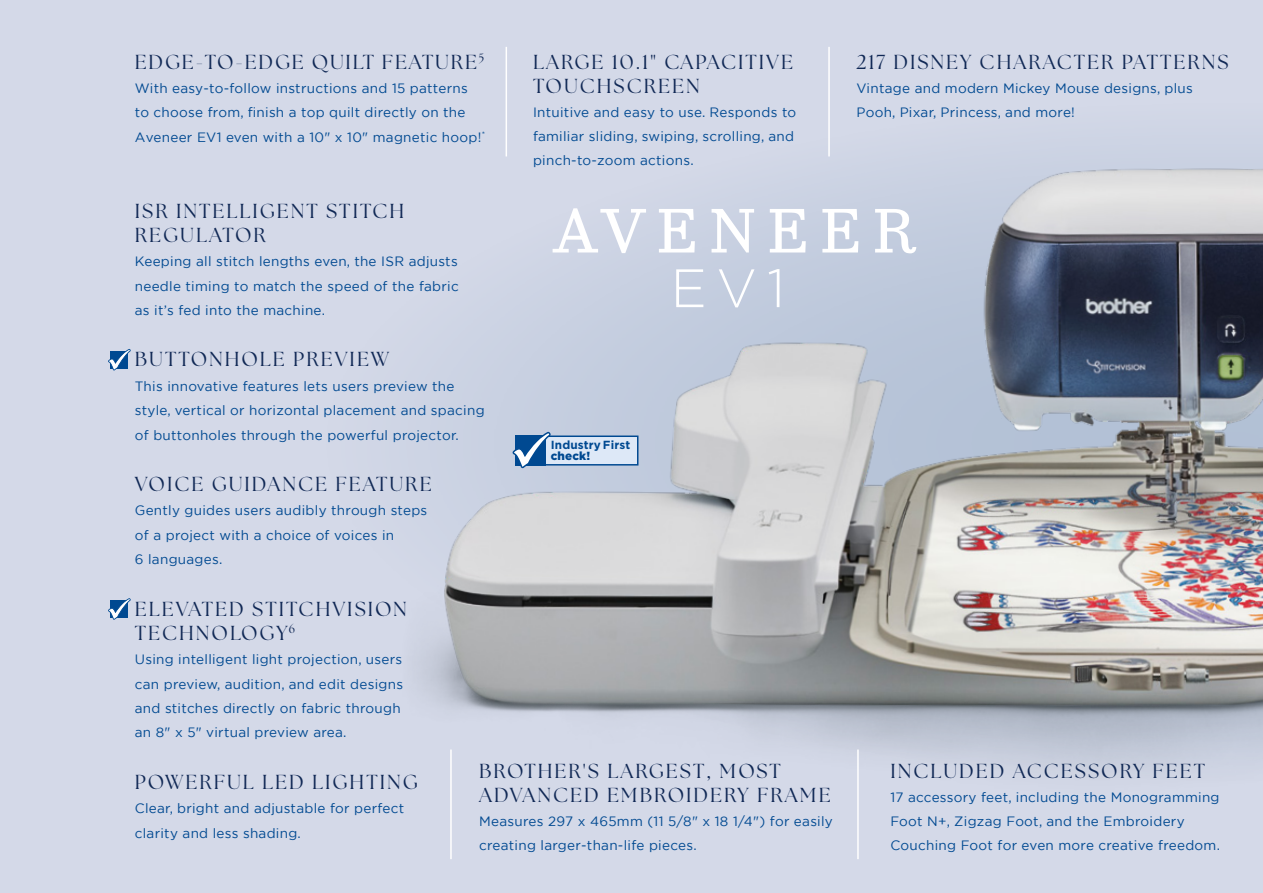
<style>
.page{position:relative;width:1263px;height:893px;background:#d4d9e8}
.page>*{position:absolute;margin:0;border:0;box-sizing:border-box;transform-origin:0 0}
.t1{font:300 54px "Gotham";color:#fff}
.t2{font:20.25px/24.5px "The Seasons";letter-spacing:.1em;color:#102855}
.t3{font:13.5px/24.5px "Gotham";letter-spacing:.02em;color:#004991}
.t4{font:700 11.7px "Gotham";letter-spacing:.01em;color:#004991}
.t5{font:900 11.7px "Gotham";letter-spacing:.01em;color:#004991}
</style>
<div class="page">
<img style="left:420px;top:116px;width:843px;height:652px">
<hr style="left:506px;top:47px;width:1px;height:109px;background:#fff">
<hr style="left:828px;top:47px;width:2px;height:109px;background:#fff">
<svg style="left:553px;top:208px;width:93px;height:45px"></svg>
<svg style="left:711px;top:209px;width:43px;height:43px"></svg>
<svg style="left:822px;top:209px;width:36px;height:43px"></svg>
<svg style="left:770px;top:209px;width:36px;height:43px"></svg>
<svg style="left:659px;top:209px;width:36px;height:43px"></svg>
<svg style="left:875px;top:209px;width:41px;height:44px"></svg>
<svg style="left:108px;top:349px;width:23px;height:21px"></svg>
<svg style="left:108px;top:598px;width:23px;height:22px"></svg>
<svg style="left:512px;top:432px;width:126px;height:36px"></svg>
<hr style="left:450px;top:749px;width:2px;height:110px;background:#fff">
<hr style="left:857px;top:749px;width:2px;height:110px;background:#fff">
<h2 class="t2" style="left:135px;top:49px;width:351px">EDGE-TO-EDGE QUILT FEATURE<sup>5</sup></h2>
<p class="t3" style="left:135px;top:76px;width:352px">With easy-to-follow instructions and 15 patterns to choose from, finish a top quilt directly on the<br>Aveneer EV1 even with a 10" x 10" magnetic hoop!<sup>*</sup></p>
<h2 class="t2" style="left:533px;top:49px;width:261px;line-height:24px">LARGE 10.1" CAPACITIVE<br>TOUCHSCREEN</h2>
<p class="t3" style="left:533px;top:100px;width:265px;line-height:24px">Intuitive and easy to use. Responds to familiar sliding, swiping, scrolling, and pinch-to-zoom actions.</p>
<h2 class="t2" style="left:135px;top:198px;width:271px">ISR INTELLIGENT STITCH<br>REGULATOR</h2>
<p class="t3" style="left:135px;top:249px;width:325px;text-align:justify">Keeping all stitch lengths even, the ISR adjusts needle timing to match the speed of the fabric as it’s fed into the machine.</p>
<h2 class="t2" style="left:135px;top:347px;width:256px">BUTTONHOLE PREVIEW</h2>
<p class="t3" style="left:135px;top:374px;width:351px">This innovative features lets users preview the style, vertical or horizontal placement and spacing of buttonholes through the powerful projector.</p>
<h2 class="t2" style="left:135px;top:472px;width:298px">VOICE GUIDANCE FEATURE</h2>
<p class="t3" style="left:135px;top:498px;width:294px">Gently guides users audibly through steps of a project with a choice of voices in<br>6 languages.</p>
<h2 class="t2" style="left:135px;top:596px;width:274px">ELEVATED STITCHVISION<br>TECHNOLOGY<sup>6</sup></h2>
<p class="t3" style="left:135px;top:647px;width:270px">Using intelligent light projection, users can preview, audition, and edit designs and stitches directly on fabric through an 8" x 5" virtual preview area.</p>
<h2 class="t2" style="left:135px;top:769px;width:284px">POWERFUL LED LIGHTING</h2>
<p class="t3" style="left:135px;top:796px;width:271px">Clear, bright and adjustable for perfect clarity and less shading.</p>
<h1 class="t1" style="left:671px;top:254px;width:116px">EV1</h1>
<p class="t4" style="left:551px;top:437px;width:81px">Industry First</p>
<p class="t5" style="left:551px;top:448px;width:41px">check!</p>
<h2 class="t2" style="left:479px;top:759px;width:353px;line-height:24px">BROTHER'S LARGEST, MOST<br>ADVANCED EMBROIDERY FRAME</h2>
<p class="t3" style="left:479px;top:809px;width:355px;line-height:24px">Measures 297 x 465mm (11 5/8" x 18 1/4") for easily creating larger-than-life pieces.</p>
<h2 class="t2" style="left:856px;top:49px;width:374px">217 DISNEY CHARACTER PATTERNS</h2>
<p class="t3" style="left:856px;top:76px;width:338px;line-height:24px">Vintage and modern Mickey Mouse designs, plus<br>Pooh, Pixar, Princess, and more!</p>
<h2 class="t2" style="left:890px;top:759px;width:316px">INCLUDED ACCESSORY FEET</h2>
<p class="t3" style="left:890px;top:785px;width:331px;line-height:24px">17 accessory feet, including the Monogramming<br>Foot N+, Zigzag Foot, and the Embroidery<br>Couching Foot for even more creative freedom.</p>
</div>
